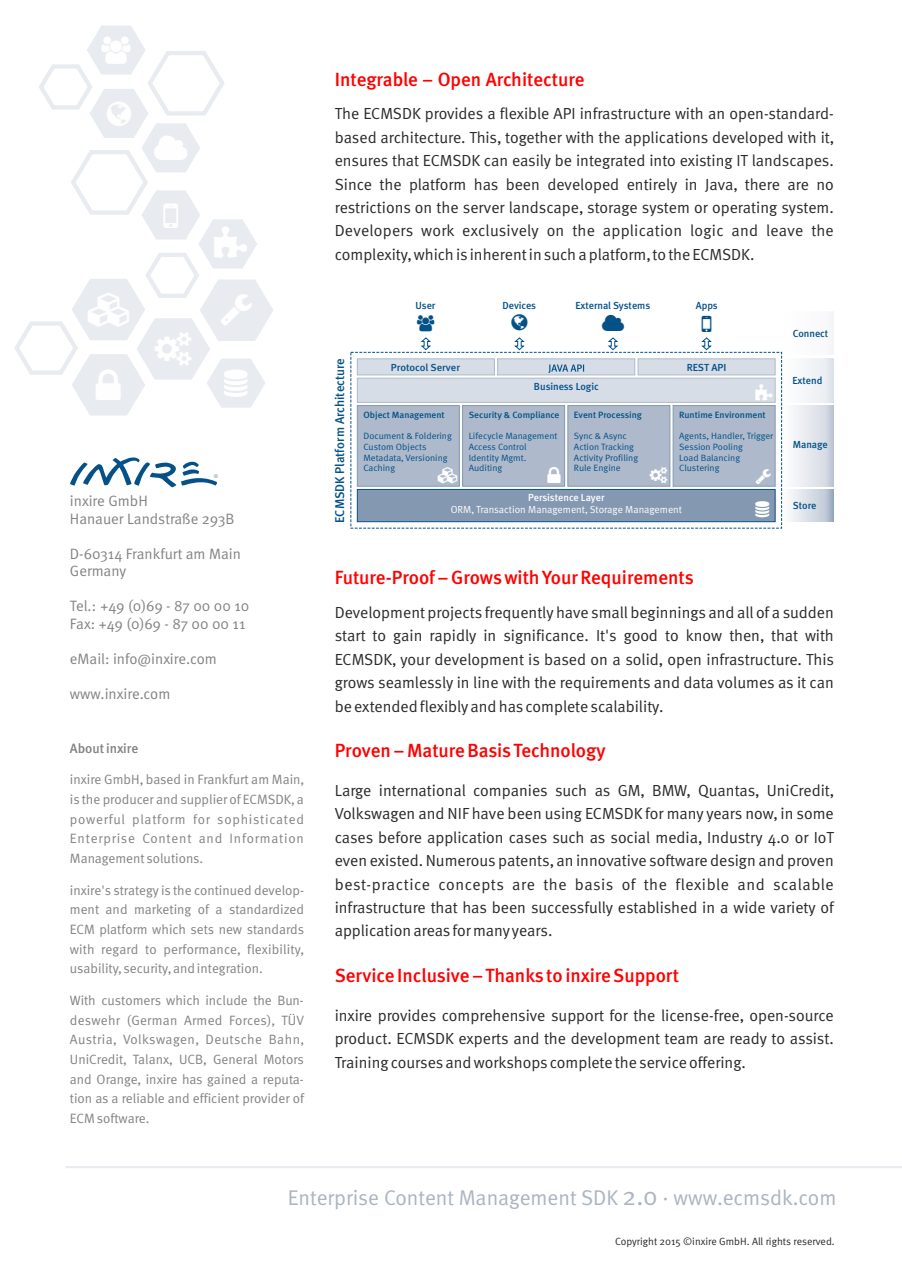
<style>
.page{position:relative;width:902px;height:1272px;background:#fff}
.page>*{position:absolute;margin:0;border:0;box-sizing:border-box;transform-origin:0 0}
.t1{font:21.3px "Meta Normal CE";color:#abb4c0}
.t2{font:19.05px "Meta Medium CE";color:#f00}
.t3{font:16.05px/23.4px "Meta Normal CE";color:#2b2a29;text-align:justify}
.t4{font:15px/17.5px "Meta Normal CE";color:#838383}
.t5{font:13.5px/19.6px "Meta Normal CE";color:#838383;text-align:justify}
.t6{font:13.5px "Meta Medium CE";color:#838383}
.t7{font:12.75px "Meta Medium CE";color:#045188}
.t8{font:10.5px "Meta Normal CE";color:#2b2a29}
.t9{font:10.2px "Meta Medium CE";color:#045188}
.t10{font:10.2px "Meta Normal CE";color:#fefefe}
.t11{font:10.2px "Meta Medium CE";color:#045188;scale:1.04 1}
.t12{font:10.2px "Meta Medium CE";color:#fefefe}
.t13{font:9.15px/10.6px "Meta Normal CE";color:#045188;scale:1.04 1}
.t14{font:9.15px "Meta Medium CE";color:#045188;scale:1.04 1}
.t15{font:5.1px "Arial";color:#838383}
.s1{font-size:25.5px}
</style>
<div class="page">
<svg style="left:70px;top:457px;width:147px;height:30px"></svg>
<img style="left:775px;top:405px;width:58px;height:81px">
<img style="left:775px;top:359px;width:58px;height:43px">
<img style="left:775px;top:489px;width:58px;height:33px">
<img style="left:776px;top:312px;width:57px;height:43px">
<svg style="left:421px;top:337px;width:9px;height:13px"></svg>
<svg style="left:514px;top:337px;width:10px;height:13px"></svg>
<svg style="left:608px;top:337px;width:9px;height:13px"></svg>
<hr style="left:66px;top:1165px;width:835px;height:3px;background:#e8ebef">
<svg style="left:701px;top:337px;width:10px;height:13px"></svg>
<svg style="left:357px;top:358px;width:418px;height:164px;background:#b0bccd"></svg>
<svg style="left:14px;top:26px;width:259px;height:389px"></svg>
<p class="t2" style="left:335px;top:68px;width:251px">Integrable – Open Architecture</p>
<p class="t3" style="left:335px;top:102px;width:500px">The ECMSDK provides a flexible API infrastructure with an open-standard&shy;based architecture. This, together with the applications developed with it, ensures that ECMSDK can easily be integrated into existing IT landscapes.<br>Since the platform has been developed entirely in Java, there are no restrictions on the server landscape, storage system or operating system.<br>Developers work exclusively on the application logic and leave the complexity, which is inherentin such a platform, to the ECMSDK.</p>
<p class="t15" style="left:214px;top:474px;width:5px">®</p>
<p class="t4" style="left:70px;top:492px;width:166px">inxire GmbH<br>Hanauer Landstraße 293B</p>
<p class="t4" style="left:70px;top:545px;width:172px">D-60314 Frankfurt am Main<br>Germany</p>
<p class="t4" style="left:70px;top:597px;width:181px">Tel.: +49 (0)69 - 87 00 00 10<br>Fax: +49 (0)69 - 87 00 00 11</p>
<p class="t4" style="left:70px;top:650px;width:148px">eMail: info@inxire.com</p>
<p class="t4" style="left:70px;top:685px;width:102px">www.inxire.com</p>
<p class="t6" style="left:70px;top:740px;width:70px">Aboutinxire</p>
<p class="t5" style="left:70px;top:769px;width:235px">inxire GmbH, based in Frankfurt am Main, is the producer and supplier of ECMSDK, a powerful platform for sophisticated Enterprise Content and Information Management solutions.</p>
<p class="t5" style="left:70px;top:880px;width:236px">inxire's strategy is the continued develop&shy;ment and marketing of a standardized ECM platform which sets new standards with regard to performance, flexibility, usability, security, and integration.</p>
<p class="t5" style="left:70px;top:990px;width:236px">With customers which include the Bun&shy;deswehr (German Armed Forces), TÜV Austria, Volkswagen, Deutsche Bahn, UniCredit, Talanx, UCB, General Motors and Orange, inxire has gained a reputa&shy;tion as a reliable and efficient provider of ECM software.</p>
<p class="t7" style="left:332px;top:522px;width:166px;rotate:-90deg">ECMSDK Platform Architecture</p>
<p class="t9" style="left:415px;top:299px;width:21px">User</p>
<p class="t9" style="left:502px;top:300px;width:35px">Devices</p>
<p class="t9" style="left:575px;top:300px;width:76px">External Systems</p>
<p class="t9" style="left:695px;top:299px;width:23px">Apps</p>
<p class="t11" style="left:391px;top:362px;width:68px">Protocol Server</p>
<p class="t11" style="left:686px;top:362px;width:40px">REST API</p>
<p class="t9" style="left:534px;top:380px;width:66px">Business Logic</p>
<p class="t14" style="left:363px;top:409px;width:80px">Object Management</p>
<p class="t13" style="left:363px;top:431px;width:86px">Document &amp; Foldering<br>Custom Objects<br>Metadata, Versioning<br>Caching</p>
<p class="t14" style="left:468px;top:409px;width:89px">Security &amp; Compliance</p>
<p class="t13" style="left:468px;top:431px;width:87px">Lifecycle Management<br>Access Control<br>Identity Mgmt.<br>Auditing</p>
<p class="t14" style="left:574px;top:409px;width:67px">Event Processing</p>
<p class="t13" style="left:574px;top:431px;width:63px">Sync &amp; Async<br>Action Tracking<br>Activity Profiling<br>Rule Engine</p>
<p class="t12" style="left:528px;top:492px;width:78px">Persistence Layer</p>
<p class="t10" style="left:450px;top:503px;width:233px">ORM, Transaction Management, Storage Management</p>
<p class="t14" style="left:679px;top:409px;width:85px">Runtime Environment</p>
<p class="t13" style="left:679px;top:431px;width:92px">Agents, Handler, Trigger<br>Session Pooling<br>Load Balancing<br>Clustering</p>
<p class="t9" style="left:792px;top:327px;width:37px">Connect</p>
<p class="t9" style="left:792px;top:375px;width:31px">Extend</p>
<p class="t9" style="left:792px;top:439px;width:36px">Manage</p>
<p class="t9" style="left:792px;top:499px;width:25px">Store</p>
<p class="t2" style="left:335px;top:566px;width:360px">Future-Proof– Growswith Your Requirements</p>
<p class="t3" style="left:335px;top:600px;width:500px">Development projects frequently have small beginnings and all of a sudden start to gain rapidly in significance. It's good to know then, that with ECMSDK, your development is based on a solid, open infrastructure. This grows seamlessly in line with the requirements and data volumes as it can be extended flexiblyand has complete scalability.</p>
<p class="t2" style="left:335px;top:739px;width:272px">Proven – Mature BasisTechnology</p>
<p class="t3" style="left:334px;top:778px;width:500px">Large international companies such as GM, BMW, Quantas, UniCredit, Volkswagen and NIF have been using ECMSDK for many years now, in some cases before application cases such as social media, Industry 4.0 or IoT even existed. Numerous patents, an innovative software design and proven best-practice concepts are the basis of the flexible and scalable infrastructure that has been successfully established in a wide variety of application areas for many years.</p>
<p class="t2" style="left:334px;top:964px;width:346px">Service Inclusive – Thanks to inxire Support</p>
<p class="t3" style="left:334px;top:1003px;width:500px">inxire provides comprehensive support for the license-free, open-source product. ECMSDK experts and the development team are ready to assist.<br>Training coursesand workshops complete the service offering.</p>
<h1 class="t1" style="left:288px;top:1185px;width:550px">Enterprise Content Management SDK <span class="s1">2.0</span> · www.ecmsdk.com</h1>
<p class="t8" style="left:615px;top:1234px;width:221px">Copyright 2015 ©inxire GmbH. All rights reserved.</p>
</div>
